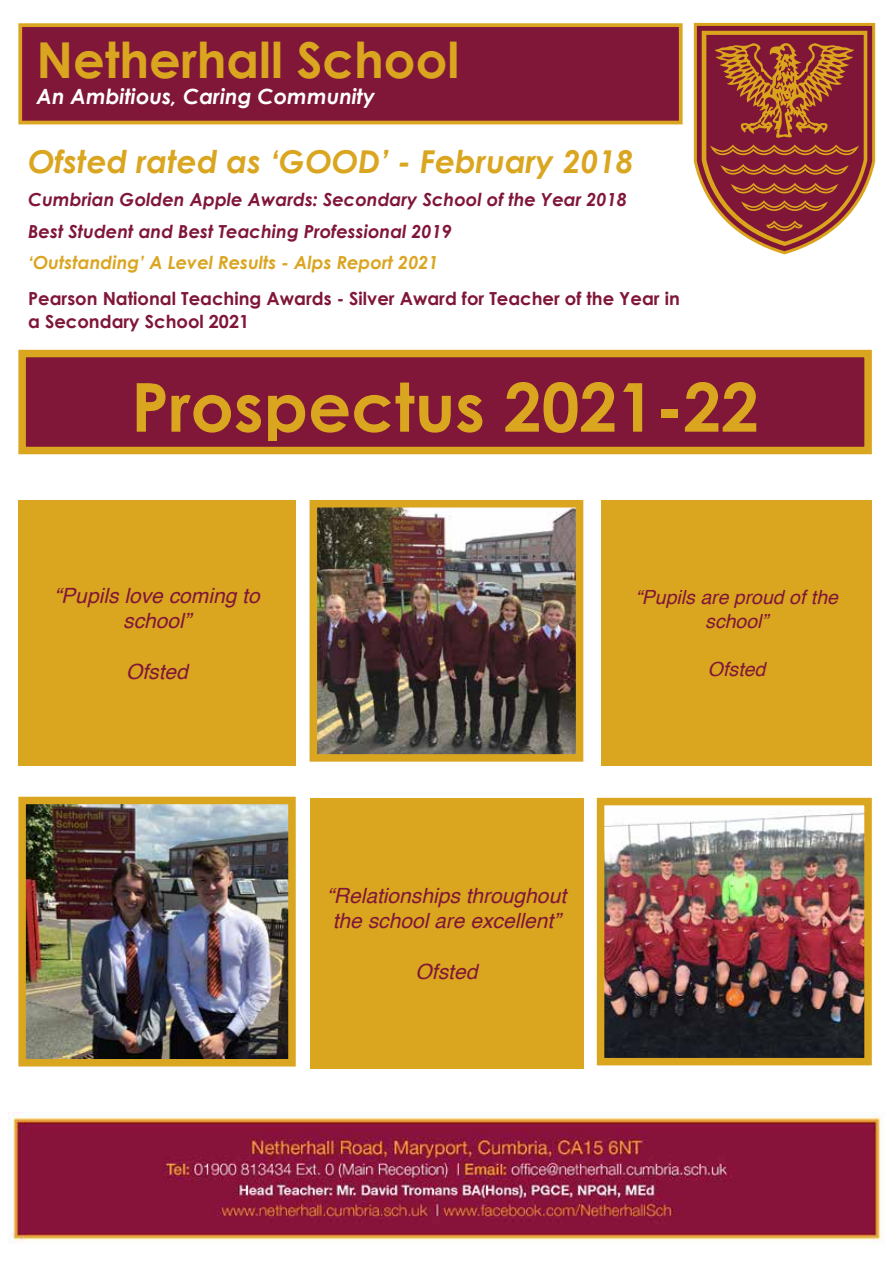
<style>
.page{position:relative;width:893px;height:1263px;background:#fff}
.page>*{position:absolute;margin:0;border:0;box-sizing:border-box;transform-origin:0 0}
.t1{font:700 67.5px "Century Gothic";color:#daa51f}
.t2{font:700 49.5px "Century Gothic";color:#daa51f}
.t3{font:italic 700 31.5px "Century Gothic";color:#daa51f}
.t4{font:italic 21px/25.5px "Helvetica";color:#801638;text-align:center}
.t5{font:italic 700 21px "Century Gothic";color:#fff}
.t6{font:italic 19.5px/24px "Helvetica";color:#801638;text-align:center}
.t7{font:italic 700 18px/31.5px "Century Gothic";color:#801638}
.t8{font:700 18px/22.5px "Century Gothic";color:#801638}
.t9{font:italic 700 18px "Century Gothic";color:#daa520}
</style>
<div class="page">
<div style="left:20px;top:25px;width:661px;height:98px;background:#801638"></div>
<div style="left:18px;top:23px;width:665px;height:101px;border:4px solid #daa520"></div>
<img style="left:9px;top:1112px;width:875px;height:131px">
<div style="left:22px;top:354px;width:846px;height:96px;background:#801638"></div>
<div style="left:18px;top:350px;width:854px;height:104px;border:8px solid #daa51f"></div>
<div style="left:18px;top:500px;width:278px;height:266px;background:#daa51f"></div>
<img style="left:319px;top:509px;width:255px;height:244px">
<div style="left:310px;top:500px;width:273px;height:262px;border:8px solid #daa51f"></div>
<div style="left:602px;top:500px;width:270px;height:266px;background:#daa51f"></div>
<img style="left:27px;top:806px;width:260px;height:251px">
<div style="left:18px;top:797px;width:278px;height:269px;border:8px solid #daa51f"></div>
<img style="left:606px;top:810px;width:257px;height:246px">
<div style="left:597px;top:798px;width:275px;height:267px;border:8px solid #daa51f"></div>
<div style="left:310px;top:798px;width:273px;height:270px;background:#daa51f"></div>
<svg style="left:694px;top:23px;width:181px;height:231px;background:#a75848"></svg>
<h2 class="t2" style="left:36px;top:23px;width:424px">Netherhall School</h2>
<p class="t5" style="left:36px;top:81px;width:340px">An Ambitious, Caring Community</p>
<h3 class="t3" style="left:28px;top:138px;width:607px">Ofsted rated as ‘GOOD’ - February 2018</h3>
<p class="t7" style="left:28px;top:183px;width:600px">Cumbrian Golden Apple Awards: Secondary School of the Year 2018<br>Best Student and Best Teaching Professional 2019</p>
<p class="t9" style="left:28px;top:249px;width:412px">‘Outstanding’ A Level Results - Alps Report 2021</p>
<p class="t8" style="left:28px;top:287px;width:653px">Pearson National Teaching Awards - Silver Award for Teacher of the Year in a Secondary School 2021</p>
<h1 class="t1" style="left:131px;top:356px;width:629px">Prospectus 2021-22</h1>
<p class="t4" style="left:54px;top:583px;width:207px">“Pupils love coming to school”</p>
<p class="t4" style="left:126px;top:659px;width:63px">Ofsted</p>
<p class="t6" style="left:635px;top:586px;width:204px">“Pupils are proud of the school”</p>
<p class="t6" style="left:708px;top:658px;width:59px">Ofsted</p>
<p class="t4" style="left:327px;top:883px;width:241px;text-align:left">“Relationships throughout the school are excellent”</p>
<p class="t4" style="left:416px;top:959px;width:63px">Ofsted</p>
</div>
